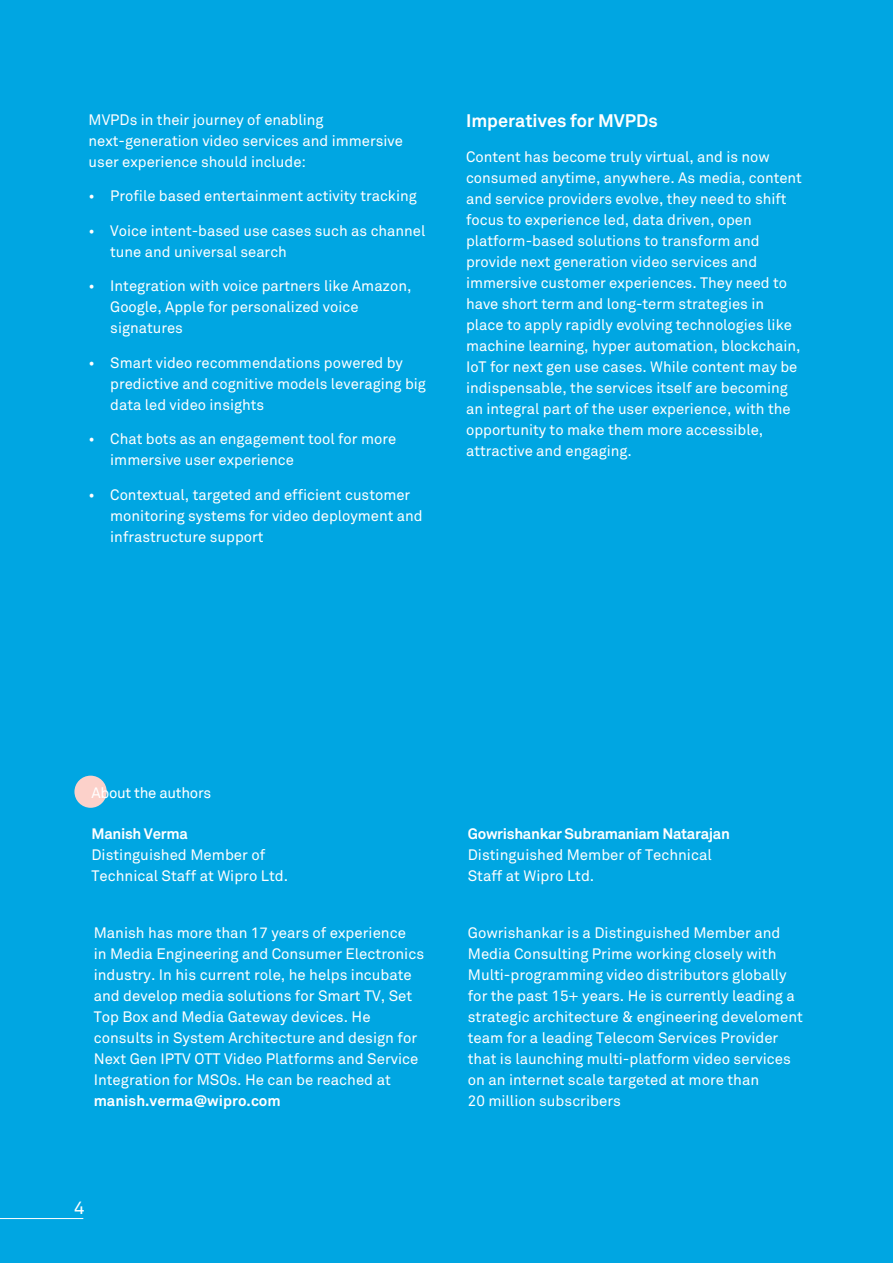
<style>
.page{position:relative;width:893px;height:1263px;background:#00a6e2}
.page>*{position:absolute;margin:0;border:0;box-sizing:border-box;transform-origin:0 0}
.t1{font:700 18px "Wipro Akkurat";color:#fff}
.t2{font:18px "Akkurat Mono";color:#fff}
.t3{font:15px/21px "Wipro Akkurat";color:#fff}
.t4{font:700 15px "Akkurat";letter-spacing:-.02em;color:#fff}
.t5{font:700 15px "Wipro Akkurat";color:#fff}
.t6{font:15px "Akkurat";letter-spacing:-.02em;color:#fff}
</style>
<div class="page">
<div style="left:74px;top:776px;width:33px;height:32px;background:#fcd1ca;border-radius:50%"></div>
<hr style="left:0;top:1218px;width:83px;height:1px;background:#fff">
<p class="t3" style="left:89px;top:109px;width:316px">MVPDs in their journey of enabling next-generation video services and immersive user experience should include:</p>
<p class="t3" style="left:89px;top:186px;width:330px">• Profile based entertainment activity tracking</p>
<p class="t3" style="left:110px;top:220px;width:317px;text-indent:-22px">• Voice intent-based use cases such as channel tune and universal search</p>
<p class="t3" style="left:110px;top:276px;width:303px;text-indent:-22px">• Integration with voice partners like Amazon,<br>Google, Apple for personalized voice signatures</p>
<p class="t3" style="left:110px;top:352px;width:317px;text-indent:-22px">• Smart video recommendations powered by predictive and cognitive models leveraging big data led video insights</p>
<p class="t3" style="left:110px;top:429px;width:287px;text-indent:-22px">• Chat bots as an engagement tool for more immersive user experience</p>
<p class="t3" style="left:110px;top:484px;width:314px;text-indent:-22px">• Contextual, targeted and efficient customer monitoring systems for video deployment and infrastructure support</p>
<p class="t1" style="left:466px;top:110px;width:193px">Imperatives for MVPDs</p>
<p class="t3" style="left:466px;top:146px;width:337px">Content has become truly virtual, and is now consumed anytime, anywhere. As media, content and service providers evolve, they need to shift focus to experience led, data driven, open platform-based solutions to transform and provide next generation video services and immersive customer experiences. They need to have short term and long-term strategies in place to apply rapidly evolving technologies like machine learning, hyper automation, blockchain, IoT for next gen use cases. While content may be indispensable, the services itself are becoming an integral part of the user experience, with the opportunity to make them more accessible, attractive and engaging.</p>
<p class="t6" style="left:91px;top:784px;width:121px">About the authors</p>
<p class="t4" style="left:91px;top:824px;width:98px">Manish Verma</p>
<p class="t3" style="left:91px;top:844px;width:198px">Distinguished Member of<br>Technical Staff at Wipro Ltd.</p>
<p class="t3" style="left:94px;top:922px;width:332px">Manish has more than 17 years of experience<br>in Media Engineering and Consumer Electronics industry. In his current role, he helps incubate and develop media solutions for Smart TV, Set Top Box and Media Gateway devices. He consults in System Architecture and design for Next Gen IPTV OTT Video Platforms and Service Integration for MSOs. He can be reached at</p>
<p class="t5" style="left:94px;top:1091px;width:189px">manish.verma@wipro.com</p>
<p class="t2" style="left:74px;top:1197px;width:13px">4</p>
<p class="t4" style="left:468px;top:824px;width:264px">Gowrishankar Subramaniam Natarajan</p>
<p class="t3" style="left:468px;top:844px;width:245px">Distinguished Member of Technical<br>Staff at Wipro Ltd.</p>
<p class="t3" style="left:468px;top:922px;width:337px">Gowrishankar is a Distinguished Member and Media Consulting Prime working closely with Multi-programming video distributors globally for the past 15+ years. He is currently leading a strategic architecture &amp; engineering develoment team for a leading Telecom Services Provider that is launching multi-platform video services on an internet scale targeted at more than<br>20 million subscribers</p>
</div>
